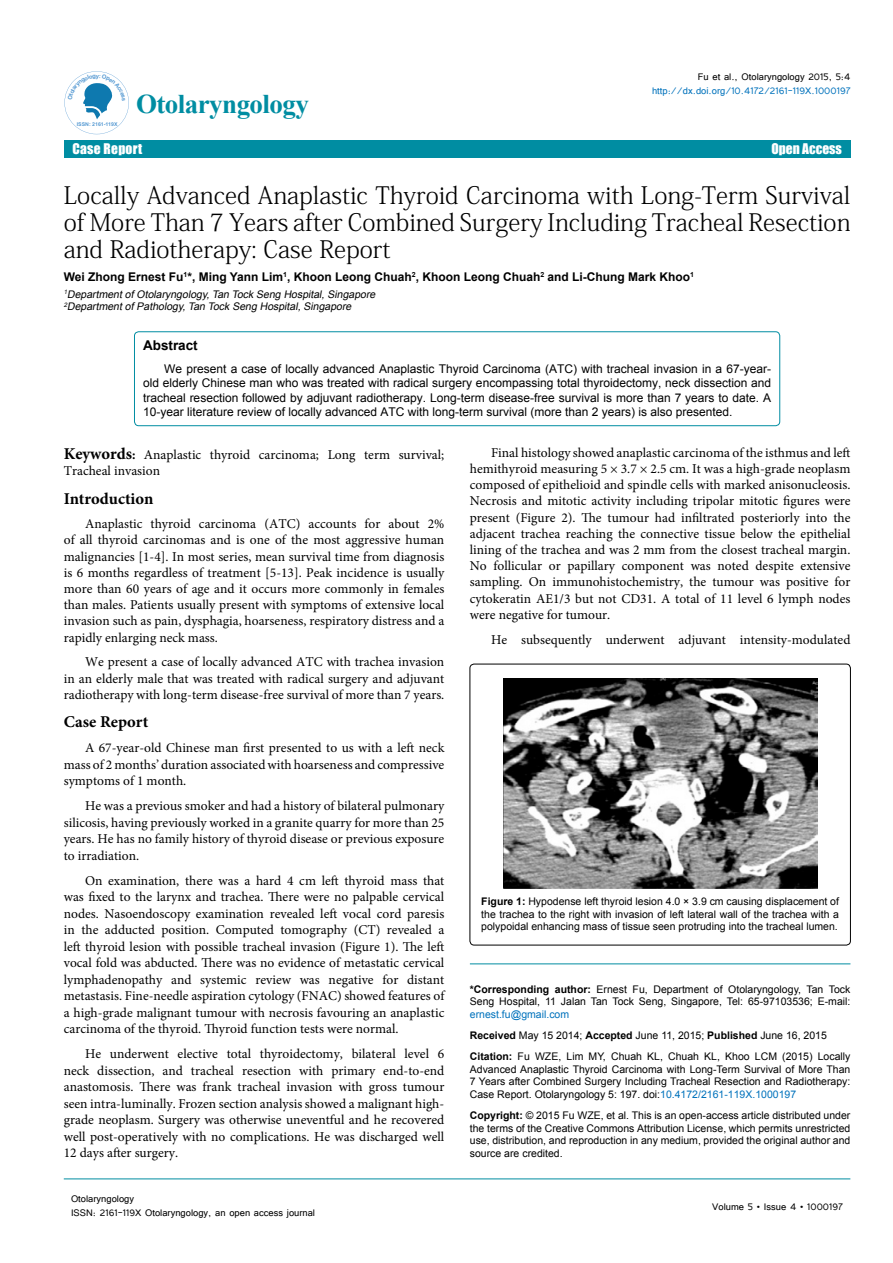
<style>
.page{position:relative;width:893px;height:1263px;background:#fff}
.page>*{position:absolute;margin:0;border:0;box-sizing:border-box;transform-origin:0 0}
.t1{font:700 27px "Times New Roman";letter-spacing:-.02em;color:#008da2}
.t2{font:24px/27px "Adobe Fangsong Std";color:#000;text-align:justify}
.t3{font:16.5px "Impact";letter-spacing:.04em;color:#fff}
.t4{font:700 16.5px "Minion Pro";color:#000}
.t5{font:13.5px/16.2px "Minion Pro";color:#000;text-align:justify}
.t6{font:13.5px "Impact";letter-spacing:.01em;color:#fff}
.t7{font:700 13.5px "Arial";color:#000}
.t8{font:12px/14.4px "Arial";color:#000;text-align:justify}
.t9{font:12px/14.4px "Tunga";color:#000}
.t10{font:700 12px "Arial";color:#000}
.t11{font:12px "Tunga";color:#0072bc}
.t12{font:10.5px/12.6px "Arial";color:#000;text-align:justify}
.t13{font:italic 10.5px/12.6px "Arial";color:#000}
.t14{font:700 5.1px "Arial";color:#569ad3}
.s1{font-weight:700;font-size:16.5px}
.s2{font-weight:700}
.s3{color:#0072bc}
</style>
<div class="page">
<hr style="left:64px;top:1179px;width:786px;height:1px;background:#008da2">
<div style="left:64px;top:141px;width:786px;height:17px;background:#008da2"></div>
<hr style="left:470px;top:964px;width:380px;height:1px;background:#008da2">
<div style="left:134px;top:332px;width:646px;height:94px;border:1px solid #008da2;border-radius:4px"></div>
<div style="left:470px;top:664px;width:380px;height:281px;border:1px solid #000;border-radius:4px"></div>
<img style="left:503px;top:679px;width:314px;height:210px">
<svg style="left:64px;top:71px;width:65px;height:63px"></svg>
<p class="t14" style="left:77px;top:120px;width:42px">ISSN: 2161-119X</p>
<h1 class="t1" style="left:136px;top:85px;width:174px">Otolaryngology</h1>
<p class="t9" style="left:698px;top:69px;width:154px">Fu et al., Otolaryngology 2015, 5:4</p>
<p class="t11" style="left:652px;top:83px;width:200px">http://dx.doi.org/10.4172/2161-119X.1000197</p>
<p class="t6" style="left:72px;top:138px;width:71px">Case Report</p>
<p class="t6" style="left:771px;top:138px;width:72px">Open Access</p>
<p class="t3" style="left:68px;top:140px;width:124px">Research Article</p>
<p class="t3" style="left:753px;top:140px;width:94px">Open Access</p>
<h2 class="t2" style="left:64px;top:182px;width:788px">Locally Advanced Anaplastic Thyroid Carcinoma with Long-Term Survival of More Than 7 Years after Combined Surgery Including Tracheal Resection and Radiotherapy: Case Report</h2>
<p class="t10" style="left:64px;top:269px;width:632px">Wei Zhong Ernest Fu<sup>1</sup>*, Ming Yann Lim<sup>1</sup>, Khoon Leong Chuah<sup>2</sup>, Khoon Leong Chuah<sup>2</sup> and Li-Chung Mark Khoo<sup>1</sup></p>
<p class="t13" style="left:64px;top:288px;width:316px"><sup>1</sup>DepartmentofOtolaryngology,Tan Tock Seng Hospital,Singapore<br><sup>2</sup>DepartmentofPathology,Tan Tock Seng Hospital,Singapore</p>
<p class="t7" style="left:143px;top:336px;width:56px">Abstract</p>
<p class="t8" style="left:143px;top:362px;width:630px;text-indent:21px">We present a case of locally advanced Anaplastic Thyroid Carcinoma (ATC) with tracheal invasion in a 67-year&shy;old elderly Chinese man who was treated with radical surgery encompassing total thyroidectomy, neck dissection and tracheal resection followed by adjuvant radiotherapy. Long-term disease-free survival is more than 7 years to date. A 10-year literature review of locally advanced ATC with long-term survival (more than 2 years) is also presented.</p>
<p class="t5" style="left:64px;top:447px;width:382px"><span class="s1">Keywords</span><span class="s2">:</span> Anaplastic thyroid carcinoma; Long term survival;<br>Tracheal invasion</p>
<p class="t4" style="left:64px;top:487px;width:91px">Introduction</p>
<p class="t5" style="left:64px;top:516px;width:382px;text-indent:21px">Anaplastic thyroid carcinoma (ATC) accounts for about 2% of all thyroid carcinomas and is one of the most aggressive human malignancies [1-4]. In most series, mean survival time from diagnosis is 6 months regardless of treatment [5-13]. Peak incidence is usually more than 60 years of age and it occurs more commonly in females than males. Patients usually present with symptoms of extensive local invasion such as pain, dysphagia, hoarseness, respiratory distress and a rapidly enlarging neck mass.</p>
<p class="t5" style="left:64px;top:654px;width:382px;text-indent:21px">We present a case of locally advanced ATC with trachea invasion in an elderly male that was treated with radical surgery and adjuvant radiotherapy with long-term disease-free survival of more than 7 years.</p>
<p class="t4" style="left:64px;top:710px;width:86px">Case Report</p>
<p class="t5" style="left:64px;top:739px;width:382px;text-indent:21px">A 67-year-old Chinese man first presented to us with a left neck mass of 2 months’ duration associated with hoarseness and compressive symptoms of 1 month.</p>
<p class="t5" style="left:64px;top:797px;width:382px;text-indent:21px">He was a previous smoker and had a history of bilateral pulmonary silicosis, having previously worked in a granite quarry for more than 25 years. He has no family history of thyroid disease or previous exposure to irradiation.</p>
<p class="t5" style="left:64px;top:872px;width:382px;text-indent:21px">On examination, there was a hard 4 cm left thyroid mass that was fixed to the larynx and trachea. There were no palpable cervical nodes. Nasoendoscopy examination revealed left vocal cord paresis in the adducted position. Computed tomography (CT) revealed a left thyroid lesion with possible tracheal invasion (Figure 1). The left vocal fold was abducted. There was no evidence of metastatic cervical lymphadenopathy and systemic review was negative for distant metastasis. Fine-needle aspiration cytology (FNAC) showed features of a high-grade malignant tumour with necrosis favouring an anaplastic carcinoma of the thyroid. Thyroid function tests were normal.</p>
<p class="t5" style="left:64px;top:1045px;width:382px;text-indent:21px">He underwent elective total thyroidectomy, bilateral level 6 neck dissection, and tracheal resection with primary end-to-end anastomosis. There was frank tracheal invasion with gross tumour seen intra-luminally. Frozen section analysis showed a malignant high&shy;grade neoplasm. Surgery was otherwise uneventful and he recovered well post-operatively with no complications. He was discharged well 12 days after surgery.</p>
<p class="t9" style="left:71px;top:1190px;width:246px">Otolaryngology<br>ISSN: 2161-119X Otolaryngology, an open access journal</p>
<p class="t5" style="left:470px;top:444px;width:382px;text-indent:21px">Final histology showed anaplastic carcinoma of the isthmus and left hemithyroid measuring 5 × 3.7 × 2.5 cm. It was a high-grade neoplasm composed of epithelioid and spindle cells with marked anisonucleosis.<br>Necrosis and mitotic activity including tripolar mitotic figures were present (Figure 2). The tumour had infiltrated posteriorly into the adjacent trachea reaching the connective tissue below the epithelial lining of the trachea and was 2 mm from the closest tracheal margin.<br>No follicular or papillary component was noted despite extensive sampling. On immunohistochemistry, the tumour was positive for cytokeratin AE1/3 but not CD31. A total of 11 level 6 lymph nodes were negative for tumour.</p>
<p class="t5" style="left:491px;top:631px;width:361px">He subsequently underwent adjuvant intensity-modulated</p>
<p class="t12" style="left:481px;top:895px;width:359px"><span class="s2">Figure 1:</span> Hypodense left thyroid lesion 4.0 × 3.9 cm causing displacement of the trachea to the right with invasion of left lateral wall of the trachea with a polypoidal enhancing mass of tissue seen protruding into the tracheal lumen.</p>
<p class="t12" style="left:470px;top:983px;width:382px"><span class="s2">*Corresponding author:</span> Ernest Fu, Department of Otolaryngology, Tan Tock<br>Seng Hospital, 11 Jalan Tan Tock Seng, Singapore, Tel: 65-97103536; E-mail:</p>
<p class="t12" style="left:470px;top:1004px;width:382px;line-height:21.1px;text-align:left"><span class="s3">ernest.fu@gmail.com<br></span><span class="s2">Received</span> May 15 2014; <span class="s2">Accepted</span> June 11, 2015; <span class="s2">Published</span> June 16, 2015<br><span class="s2">Citation:</span> Fu WZE, Lim MY, Chuah KL, Chuah KL, Khoo LCM (2015) Locally</p>
<p class="t12" style="left:470px;top:1063px;width:382px">Advanced Anaplastic Thyroid Carcinoma with Long-Term Survival of More Than 7 Years after Combined Surgery Including Tracheal Resection and Radiotherapy:<br>Case Report. Otolaryngology 5: 197. doi:<span class="s3">10.4172/2161-119X.1000197</span></p>
<p class="t12" style="left:470px;top:1109px;width:382px"><span class="s2">Copyright:</span> © 2015 Fu WZE, et al. This is an open-access article distributed under the terms of the Creative Commons Attribution License, which permits unrestricted use, distribution, and reproduction in any medium, provided the original author and source are credited.</p>
<p class="t9" style="left:712px;top:1199px;width:132px">Volume 5 • Issue 4 • 1000197</p>
</div>
